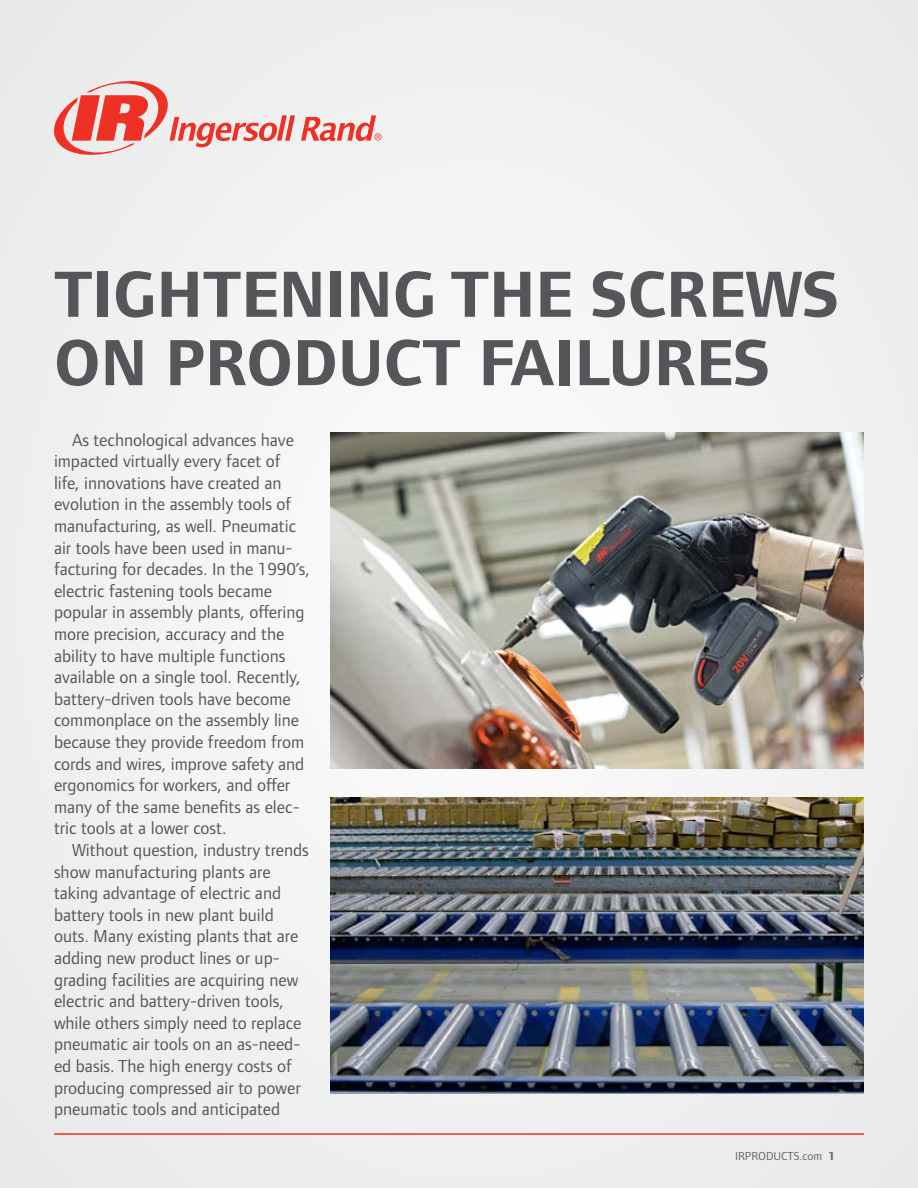
<style>
.page{position:relative;width:918px;height:1188px;background:#f0f0f1}
.page>*{position:absolute;margin:0;border:0;box-sizing:border-box;transform-origin:0 0}
.t1{font:700 67.5px/68.4px "Foundry Form Sans";color:#55565a}
.t2{font:18px/21.6px "Foundry Form Sans";color:#55565a}
.t3{font:12px "Foundry Form Sans";color:#55565a}
.s1{font-weight:700}
</style>
<div class="page">
<img style="left:330px;top:432px;width:534px;height:337px">
<img style="left:330px;top:797px;width:534px;height:297px">
<svg style="left:54px;top:81px;width:328px;height:74px"></svg>
<hr style="left:54px;top:1133px;width:810px;height:2px;background:#ee3124">
<h1 class="t1" style="left:54px;top:261px;width:787px">TIGHTENING THE SCREWS<br>ON PRODUCT FAILURES</h1>
<p class="t2" style="left:54px;top:429px;width:258px;text-indent:18px">As technological advances have impacted virtually every facet of life, innovations have created an evolution in the assembly tools of manufacturing, as well. Pneumatic air tools have been used in manu&shy;facturing for decades. In the 1990’s, electric fastening tools became popular in assembly plants, offering more precision, accuracy and the ability to have multiple functions available on a single tool. Recently, battery-driven tools have become commonplace on the assembly line because they provide freedom from cords and wires, improve safety and ergonomics for workers, and offer many of the same benefits as elec&shy;tric tools at a lower cost.</p>
<p class="t2" style="left:54px;top:839px;width:256px;text-indent:18px">Without question, industry trends show manufacturing plants are taking advantage of electric and battery tools in new plant build outs. Many existing plants that are adding new product lines or up&shy;grading facilities are acquiring new electric and battery-driven tools, while others simply need to replace pneumatic air tools on an as-need&shy;ed basis. The high energy costs of producing compressed air to power pneumatic tools and anticipated</p>
<p class="t3" style="left:735px;top:1149px;width:102px">IRPRODUCTS.com <span class="s1">1</span></p>
</div>
